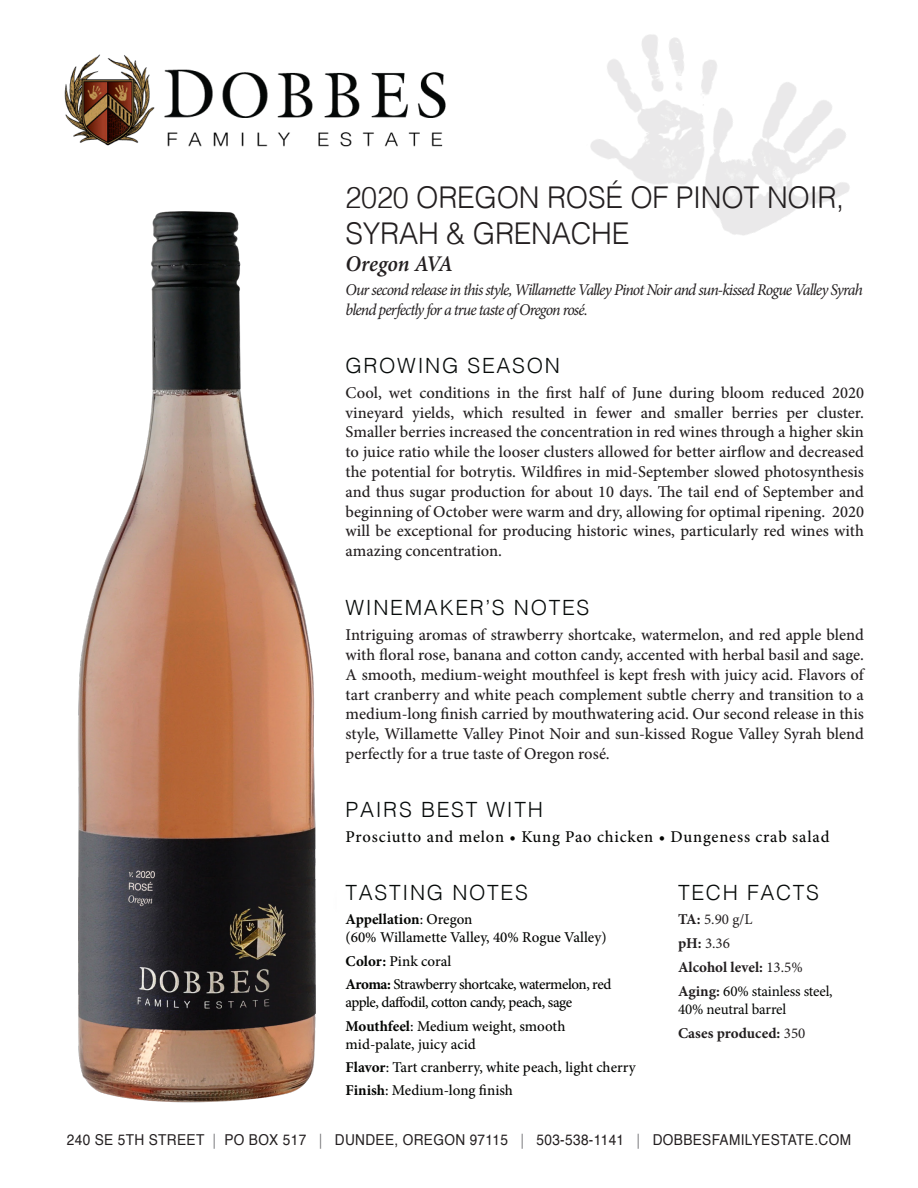
<style>
.page{position:relative;width:918px;height:1188px;background:#fff}
.page>*{position:absolute;margin:0;border:0;box-sizing:border-box;transform-origin:0 0}
.t1{font:300 30px/36px "Helvetica";letter-spacing:-.01em;color:#231f20;scale:.96 1}
.t2{font:italic 600 22.5px "Minion Pro";letter-spacing:-.005em;color:#231f20;scale:.96 1}
.t3{font:300 21px "Helvetica";letter-spacing:.08em;color:#070b0a}
.t4{font:500 16.5px/19.8px "Minion Pro";color:#231f20;text-align:justify}
.t5{font:italic 16.5px/19.5px "Minion Pro";letter-spacing:-.055em;color:#231f20;scale:.96 1}
.t6{font:500 16.5px "Minion Pro";letter-spacing:.045em;color:#040503}
.t7{font:500 15px/18px "Minion Pro";letter-spacing:-.005em;color:#040503}
.t8{font:15px "Helvetica";letter-spacing:.025em;color:#231f20;scale:.91 1}
.t9{font:500 15px/18px "Minion Pro";letter-spacing:-.035em;color:#040503}
.t10{font:700 15px/24px "Minion Pro";color:#231f20}
.t11{font:15px/24px "Minion Pro";letter-spacing:-.01em;color:#040503}
.s1{font-weight:700}
.s2{font-weight:400}
.s3{font-weight:400;color:#040503}
.s4{font-weight:700;color:#231f20}
.s5{color:#231f20}
.s6{font-weight:300;color:#67676a}
</style>
<div class="page">
<img style="left:64px;top:55px;width:382px;height:92px">
<img style="left:707px;top:82px;width:143px;height:153px">
<img style="left:590px;top:34px;width:137px;height:165px">
<img style="left:78px;top:211px;width:238px;height:892px">
<p class="t1" style="left:346px;top:178px;width:521px">2020 OREGON ROSÉ OF PINOT NOIR,<br>SYRAH &amp; GRENACHE</p>
<p class="t2" style="left:346px;top:248px;width:113px">Oregon AVA</p>
<p class="t5" style="left:346px;top:280px;width:540px">Our second release in this style, Willamette Valley Pinot Noir and sun-kissed Rogue Valley Syrah blend perfectly for a true taste of Oregon rosé.</p>
<p class="t3" style="left:346px;top:347px;width:216px">GROWING SEASON</p>
<p class="t4" style="left:346px;top:383px;width:520px">Cool, wet conditions in the first half of June during bloom reduced 2020 vineyard yields, which resulted in fewer and smaller berries per cluster.<br>Smaller berries increased the concentration in red wines through a higher skin to juice ratio while the looser clusters allowed for better airflow and decreased the potential for botrytis. Wildfires in mid-September slowed photosynthesis and thus sugar production for about 10 days. The tail end of September and beginning of October were warm and dry, allowing for optimal ripening. 2020 will be exceptional for producing historic wines, particularly red wines with amazing concentration.</p>
<p class="t3" style="left:346px;top:590px;width:245px">WINEMAKER’S NOTES</p>
<p class="t4" style="left:346px;top:625px;width:520px">Intriguing aromas of strawberry shortcake, watermelon, and red apple blend with floral rose, banana and cotton candy, accented with herbal basil and sage.<br>A smooth, medium-weight mouthfeel is kept fresh with juicy acid. Flavors of tart cranberry and white peach complement subtle cherry and transition to a medium-long finish carried by mouthwatering acid. Our second release in this style, Willamette Valley Pinot Noir and sun-kissed Rogue Valley Syrah blend perfectly for a true taste of Oregon rosé.</p>
<p class="t3" style="left:346px;top:792px;width:199px">PAIRS BEST WITH</p>
<p class="t6" style="left:346px;top:826px;width:485px">Prosciutto and melon • Kung Pao chicken • Dungeness crab salad</p>
<p class="t3" style="left:346px;top:875px;width:184px">TASTING NOTES</p>
<p class="t7" style="left:346px;top:911px;width:263px"><span class="s1">Appellation</span>: Oregon<br>(60% Willamette Valley, 40% Rogue Valley)</p>
<p class="t7" style="left:346px;top:952px;width:107px"><span class="s1">Color:</span> Pink coral</p>
<p class="t9" style="left:346px;top:975px;width:267px"><span class="s1">Aroma:</span> Strawberry shortcake, watermelon, red apple, daffodil, cotton candy, peach, sage</p>
<p class="t7" style="left:346px;top:1017px;width:221px"><span class="s1">Mouthfeel</span>: Medium weight, smooth mid-palate, juicy acid</p>
<p class="t7" style="left:346px;top:1058px;width:292px"><span class="s1">Flavor</span>: Tart cranberry, white peach, light cherry</p>
<p class="t7" style="left:346px;top:1082px;width:169px"><span class="s1">Finish</span>: Medium-long finish</p>
<p class="t3" style="left:678px;top:875px;width:143px">TECH FACTS</p>
<p class="t10" style="left:678px;top:907px;width:156px">TA: <span class="s2">5.90 g/L<br></span>pH: <span class="s2">3.36<br></span>Alcohol level: <span class="s2">13.5%<br></span>Aging: <span class="s3">60% stainless steel,</span></p>
<p class="t11" style="left:678px;top:998px;width:129px">40% neutral barrel<br><span class="s4">Cases produced:</span> <span class="s5">350</span></p>
<p class="t8" style="left:67px;top:1128px;width:863px">240 SE 5TH STREET <span class="s6">|</span> PO BOX 517 <span class="s6">|</span> DUNDEE, OREGON 97115 <span class="s6">|</span> 503-538-1141 <span class="s6">|</span> DOBBESFAMILYESTATE.COM</p>
</div>
